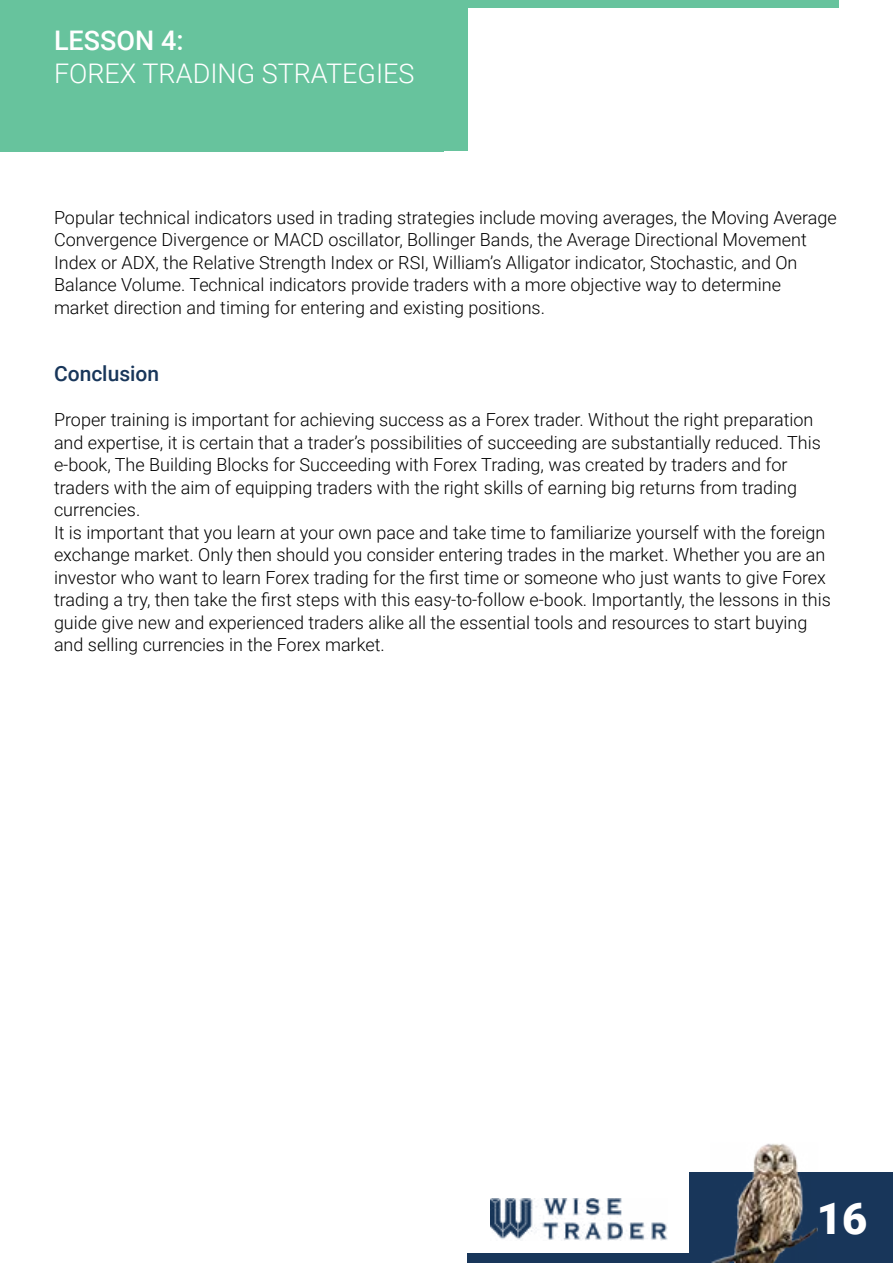
<style>
.page{position:relative;width:893px;height:1263px;background:#fff}
.page>*{position:absolute;margin:0;border:0;box-sizing:border-box;transform-origin:0 0}
.t1{font:900 43.5px "Roboto";color:#fff}
.t2{font:300 27px "Roboto";color:#fff}
.t3{font:500 27px "Roboto";color:#fff}
.t4{font:500 21px "Roboto";color:#18365a}
.t5{font:300 18px/22.5px "Roboto";color:#000}
</style>
<div class="page">
<div style="left:467px;top:1254px;width:222px;height:9px;background:#18365a"></div>
<div style="left:689px;top:1173px;width:204px;height:90px;background:#18365a"></div>
<img style="left:710px;top:1143px;width:108px;height:120px">
<img style="left:490px;top:1198px;width:177px;height:42px">
<div style="left:0;top:0;width:467px;height:150px;background:#67c39d"></div>
<div style="left:445px;top:0;width:394px;height:8px;background:#67c39d"></div>
<h2 class="t3" style="left:54px;top:22px;width:131px">LESSON 4:</h2>
<h2 class="t2" style="left:54px;top:54px;width:362px">FOREX TRADING STRATEGIES</h2>
<p class="t5" style="left:54px;top:205px;width:784px">Popular technical indicators used in trading strategies include moving averages, the Moving Average Convergence Divergence or MACD oscillator, Bollinger Bands, the Average Directional Movement Index or ADX, the Relative Strength Index or RSI, William’s Alligator indicator, Stochastic, and On Balance Volume. Technical indicators provide traders with a more objective way to determine market direction and timing for entering and existing positions.</p>
<p class="t4" style="left:54px;top:359px;width:107px">Conclusion</p>
<p class="t5" style="left:54px;top:408px;width:778px">Proper training is important for achieving success as a Forex trader. Without the right preparation and expertise, it is certain that a trader’s possibilities of succeeding are substantially reduced. This e-book, The Building Blocks for Succeeding with Forex Trading, was created by traders and for traders with the aim of equipping traders with the right skills of earning big returns from trading currencies.<br>It is important that you learn at your own pace and take time to familiarize yourself with the foreign exchange market. Only then should you consider entering trades in the market. Whether you are an investor who want to learn Forex trading for the first time or someone who just wants to give Forex trading a try, then take the first steps with this easy-to-follow e-book. Importantly, the lessons in this guide give new and experienced traders alike all the essential tools and resources to start buying and selling currencies in the Forex market.</p>
<h1 class="t1" style="left:817px;top:1188px;width:52px">16</h1>
</div>
